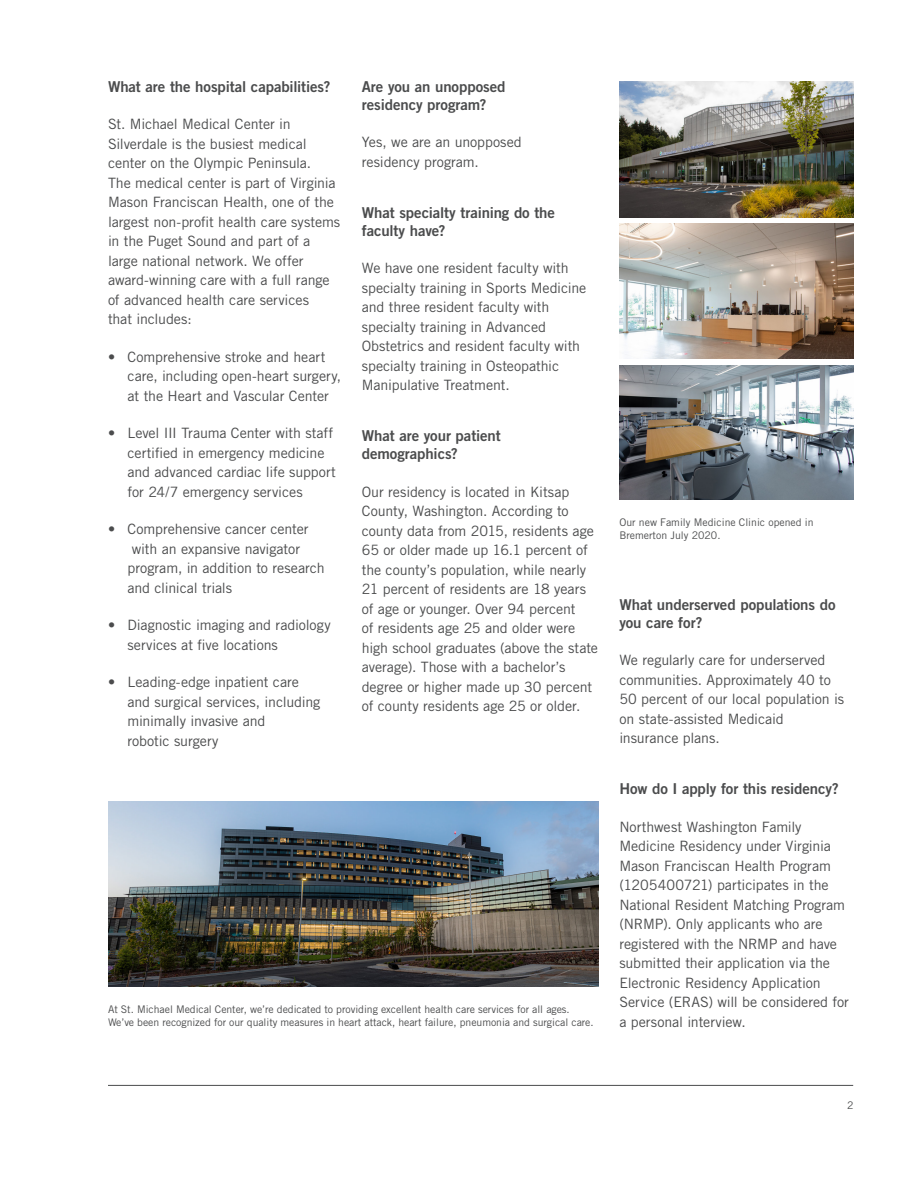
<style>
.page{position:relative;width:918px;height:1188px;background:#fff}
.page>*{position:absolute;margin:0;border:0;box-sizing:border-box;transform-origin:0 0}
.brandhead{font:15px/18px "Trade Gothic LT Std Bd 2";letter-spacing:-.005em;color:#4b4c4d}
.brandtext{font:14.25px/19.5px "Trade Gothic LT Std";letter-spacing:-.005em;color:#4b4c4d}
.brandbullet{font:14.25px/19.5px "Trade Gothic LT Std";letter-spacing:-.005em;color:#4b4c4d}
.text2{font:10.5px/13.5px "Trade Gothic LT Std";letter-spacing:-.005em;color:#4b4c4d}
</style>
<div class="page">
<img style="left:108px;top:801px;width:490px;height:185px">
<img style="left:619px;top:224px;width:234px;height:135px">
<img style="left:619px;top:81px;width:234px;height:136px">
<img style="left:619px;top:365px;width:234px;height:135px">
<hr style="left:108px;top:1085px;width:745px;height:1px;background:#4b4c4d">
<p class="brandhead" style="left:108px;top:77px;width:224px">What are the hospital capabilities?</p>
<p class="brandtext" style="left:108px;top:114px;width:234px">St. Michael Medical Center in<br>Silverdale is the busiest medical center on the Olympic Peninsula.<br>The medical center is part of Virginia<br>Mason Franciscan Health, one of the largest non-profit health care systems in the Puget Sound and part of a large national network. We offer award-winning care with a full range of advanced health care services<br>that includes:</p>
<p class="brandbullet" style="left:128px;top:347px;width:215px;text-indent:-20px">• Comprehensive stroke and heart care, including open-heart surgery, at the Heart and Vascular Center</p>
<p class="brandbullet" style="left:128px;top:423px;width:210px;text-indent:-20px">• Level III Trauma Center with staff certified in emergency medicine and advanced cardiac life support for 24/7 emergency services</p>
<p class="brandbullet" style="left:108px;top:519px;width:202px">• Comprehensive cancer center</p>
<p class="brandbullet" style="left:132px;top:539px;width:170px">with an expansive navigator</p>
<p class="brandbullet" style="left:128px;top:558px;width:199px">program, in addition to research</p>
<p class="brandbullet" style="left:128px;top:578px;width:106px">and clinical trials</p>
<p class="brandbullet" style="left:128px;top:615px;width:205px;text-indent:-20px">• Diagnostic imaging and radiology services at five locations</p>
<p class="brandbullet" style="left:128px;top:672px;width:194px;text-indent:-20px">• Leading-edge inpatient care and surgical services, including minimally invasive and<br>robotic surgery</p>
<p class="brandhead" style="left:362px;top:77px;width:145px">Are you an unopposed residency program?</p>
<p class="brandtext" style="left:362px;top:132px;width:162px">Yes, we are an unopposed residency program.</p>
<p class="brandhead" style="left:362px;top:203px;width:195px">What specialty training do the faculty have?</p>
<p class="brandtext" style="left:362px;top:258px;width:226px">We have one resident faculty with specialty training in Sports Medicine and three resident faculty with specialty training in Advanced Obstetrics and resident faculty with specialty training in Osteopathic Manipulative Treatment.</p>
<p class="brandhead" style="left:362px;top:427px;width:141px">What are your patient demographics?</p>
<p class="brandtext" style="left:362px;top:482px;width:238px">Our residency is located in Kitsap County, Washington. According to county data from 2015, residents age 65 or older made up 16.1 percent of the county’s population, while nearly 21 percent of residents are 18 years of age or younger. Over 94 percent<br>of residents age 25 and older were high school graduates (above the state average). Those with a bachelor’s degree or higher made up 30 percent of county residents age 25 or older.</p>
<p class="text2" style="left:108px;top:1002px;width:487px">At St. Michael Medical Center, we’re dedicated to providing excellent health care services for all ages.<br>We’ve been recognized for our quality measures in heart attack, heart failure, pneumonia and surgical care.</p>
<p class="text2" style="left:619px;top:515px;width:196px">Our new Family Medicine Clinic opened in<br>Bremerton July 2020.</p>
<p class="brandhead" style="left:619px;top:595px;width:218px">What underserved populations do you care for?</p>
<p class="brandtext" style="left:619px;top:650px;width:226px">We regularly care for underserved communities. Approximately 40 to<br>50 percent of our local population is on state-assisted Medicaid insurance plans.</p>
<p class="brandhead" style="left:619px;top:779px;width:221px">How do I apply for this residency?</p>
<p class="brandtext" style="left:619px;top:817px;width:231px">Northwest Washington Family Medicine Residency under Virginia Mason Franciscan Health Program (1205400721) participates in the National Resident Matching Program (NRMP). Only applicants who are registered with the NRMP and have submitted their application via the Electronic Residency Application Service (ERAS) will be considered for a personal interview.</p>
<p class="text2" style="left:847px;top:1098px;width:8px">2</p>
</div>
